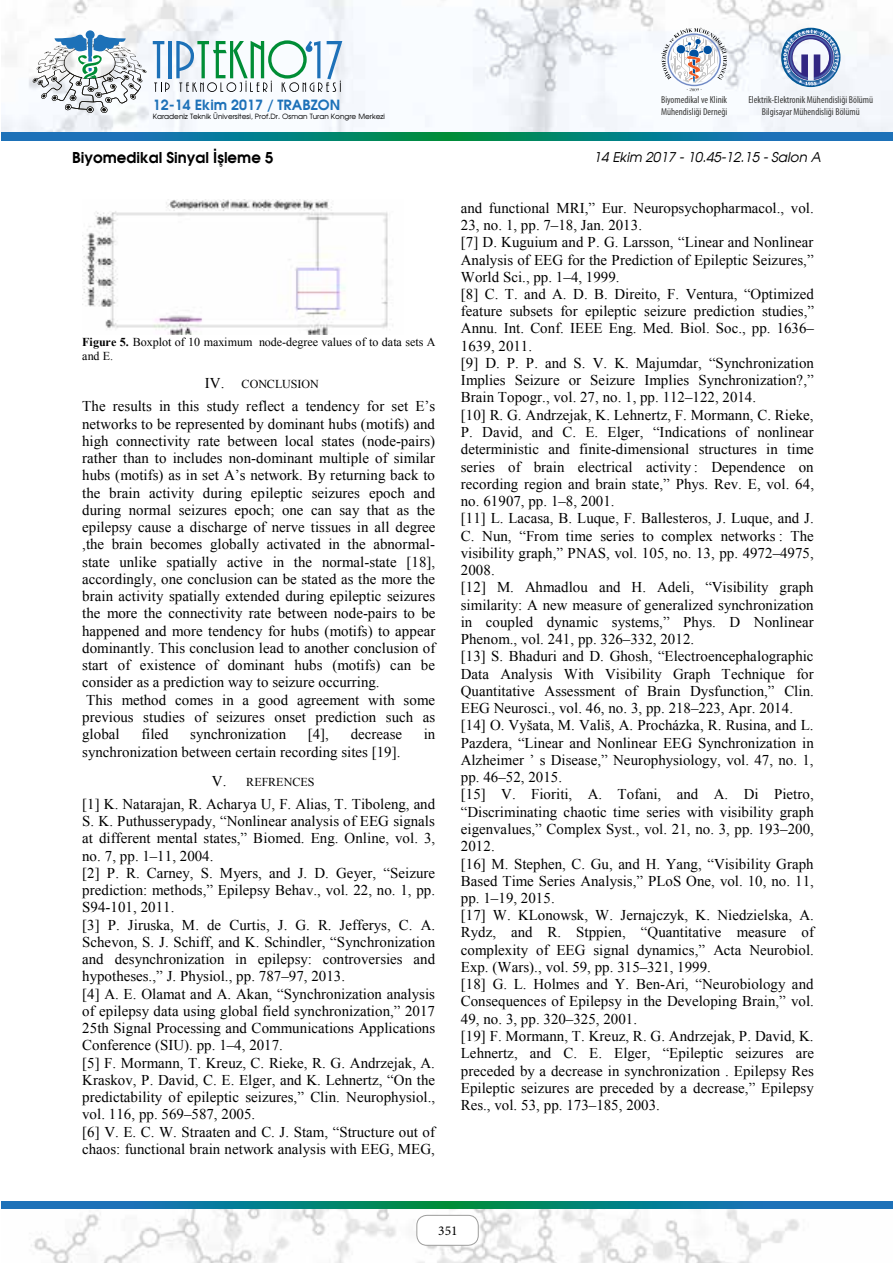
<style>
.page{position:relative;width:893px;height:1263px;background:#fff}
.page>*{position:absolute;margin:0;border:0;box-sizing:border-box;transform-origin:0 0}
.t1{font:15px/17.2px "Times New Roman";letter-spacing:.005em;color:#000}
.t2{font:700 15px "Avalon";color:#000}
.t3{font:700 14.1px "Avalon";color:#1d71b8}
.t4{font:italic 13.5px "Avalon";color:#000}
.t5{font:13.5px "Minion Pro";color:#000}
.t6{font:12px/13.8px "Times New Roman";color:#000}
.t7{font:condensed 10.05px/12.1px "Myriad Pro";color:#3c3c3b;text-align:center}
.t8{font:7.2px "Avalon Plain";color:#000}
.s1{font-weight:700}
.s2{font-size:15px}
</style>
<div class="page">
<img style="left:1px;top:0;width:892px;height:133px">
<svg style="left:153px;top:41px;width:17px;height:51px"></svg>
<hr style="left:168px;top:41px;width:4px;height:37px;background:#1d71b8">
<svg style="left:176px;top:40px;width:166px;height:52px"></svg>
<svg style="left:86px;top:30px;width:9px;height:9px"></svg>
<svg style="left:33px;top:34px;width:113px;height:79px"></svg>
<svg style="left:661px;top:28px;width:66px;height:63px"></svg>
<svg style="left:781px;top:28px;width:59px;height:59px"></svg>
<svg style="left:1px;top:133px;width:892px;height:7px;background:#0c7c8e"></svg>
<img style="left:1px;top:1208px;width:892px;height:55px">
<svg style="left:1px;top:1201px;width:892px;height:7px;background:#0c7c8e"></svg>
<div style="left:417px;top:1215px;width:61px;height:30px;background:#fff;border-radius:10px"></div>
<div style="left:417px;top:1215px;width:61px;height:30px;border:1px solid #9d9d9c;border-radius:10px"></div>
<img style="left:82px;top:199px;width:311px;height:136px">
<p class="t3" style="left:153px;top:95px;width:189px">12-14 Ekim 2017 / TRABZON</p>
<p class="t8" style="left:153px;top:112px;width:234px">Karadeniz Teknik Üniversitesi, Prof.Dr. Osman Turan Kongre Merkezi</p>
<p class="t7" style="left:661px;top:93px;width:68px;text-align:left">Biyomedikal ve Klinik<br>Mühendisliği Derneği</p>
<p class="t7" style="left:748px;top:93px;width:126px">Elektrik-Elektronik Mühendisliği Bölümü<br>Bilgisayar Mühendisliği Bölümü</p>
<p class="t2" style="left:72px;top:148px;width:203px">Biyomedikal Sinyal İşleme 5</p>
<p class="t4" style="left:594px;top:149px;width:229px">14 Ekim 2017 - 10.45-12.15 - Salon A</p>
<p class="t6" style="left:82px;top:335px;width:355px"><span class="s1">Figure 5.</span> Boxplot of 10 maximum node-degree values of to data sets A and E.</p>
<p class="t6" style="left:205px;top:377px;width:116px"><span class="s2">IV.</span> CONCLUSION</p>
<p class="t1" style="left:82px;top:397px;width:355px">The results in this study reflect a tendency for set E’s networks to be represented by dominant hubs (motifs) and high connectivity rate between local states (node-pairs) rather than to includes non-dominant multiple of similar hubs (motifs) as in set A’s network. By returning back to the brain activity during epileptic seizures epoch and during normal seizures epoch; one can say that as the epilepsy cause a discharge of nerve tissues in all degree ,the brain becomes globally activated in the abnormal&shy;state unlike spatially active in the normal-state [18], accordingly, one conclusion can be stated as the more the brain activity spatially extended during epileptic seizures the more the connectivity rate between node-pairs to be happened and more tendency for hubs (motifs) to appear dominantly. This conclusion lead to another conclusion of start of existence of dominant hubs (motifs) can be consider as a prediction way to seizure occurring.<br>This method comes in a good agreement with some previous studies of seizures onset prediction such as global</p>
<p class="t1" style="left:141px;top:725px;width:29px">filed</p>
<p class="t1" style="left:190px;top:725px;width:97px">synchronization</p>
<p class="t1" style="left:308px;top:725px;width:23px">[4],</p>
<p class="t1" style="left:351px;top:725px;width:53px">decrease</p>
<p class="t1" style="left:424px;top:725px;width:13px">in</p>
<p class="t1" style="left:82px;top:743px;width:320px">synchronization between certain recording sites [19].</p>
<p class="t6" style="left:212px;top:774px;width:104px"><span class="s2">V.</span> REFRENCES</p>
<p class="t1" style="left:82px;top:795px;width:355px">[1] K. Natarajan, R. Acharya U, F. Alias, T. Tiboleng, and S. K. Puthusserypady, “Nonlinear analysis of EEG signals at different mental states,” Biomed. Eng. Online, vol. 3, no. 7, pp. 1–11, 2004.<br>[2] P. R. Carney, S. Myers, and J. D. Geyer, “Seizure prediction: methods,” Epilepsy Behav., vol. 22, no. 1, pp.<br>S94-101, 2011.<br>[3] P. Jiruska, M. de Curtis, J. G. R. Jefferys, C. A.<br>Schevon, S. J. Schiff, and K. Schindler, “Synchronization and desynchronization in epilepsy: controversies and hypotheses.,” J. Physiol., pp. 787–97, 2013.<br>[4] A. E. Olamat and A. Akan, “Synchronization analysis of epilepsy data using global field synchronization,” 2017<br>25th Signal Processing and Communications Applications Conference (SIU). pp. 1–4, 2017.<br>[5] F. Mormann, T. Kreuz, C. Rieke, R. G. Andrzejak, A.<br>Kraskov, P. David, C. E. Elger, and K. Lehnertz, “On the predictability of epileptic seizures,” Clin. Neurophysiol., vol. 116, pp. 569–587, 2005.<br>[6] V. E. C. W. Straaten and C. J. Stam, “Structure out of chaos: functional brain network analysis with EEG, MEG,</p>
<p class="t1" style="left:461px;top:199px;width:355px">and functional MRI,” Eur. Neuropsychopharmacol., vol.<br>23, no. 1, pp. 7–18, Jan. 2013.<br>[7] D. Kuguium and P. G. Larsson, “Linear and Nonlinear Analysis of EEG for the Prediction of Epileptic Seizures,” World Sci., pp. 1–4, 1999.<br>[8] C. T. and A. D. B. Direito, F. Ventura, “Optimized feature subsets for epileptic seizure prediction studies,” Annu. Int. Conf. IEEE Eng. Med. Biol. Soc., pp. 1636– 1639, 2011.<br>[9] D. P. P. and S. V. K. Majumdar, “Synchronization Implies Seizure or Seizure Implies Synchronization?,” Brain Topogr., vol. 27, no. 1, pp. 112–122, 2014.<br>[10] R. G. Andrzejak, K. Lehnertz, F. Mormann, C. Rieke, P. David, and C. E. Elger, “Indications of nonlinear deterministic and finite-dimensional structures in time series of brain electrical activity : Dependence on recording region and brain state,” Phys. Rev. E, vol. 64, no. 61907, pp. 1–8, 2001.<br>[11] L. Lacasa, B. Luque, F. Ballesteros, J. Luque, and J.<br>C. Nun, “From time series to complex networks : The visibility graph,” PNAS, vol. 105, no. 13, pp. 4972–4975, 2008.<br>[12] M. Ahmadlou and H. Adeli, “Visibility graph similarity: A new measure of generalized synchronization in coupled dynamic systems,” Phys. D Nonlinear Phenom., vol. 241, pp. 326–332, 2012.<br>[13] S. Bhaduri and D. Ghosh, “Electroencephalographic Data Analysis With Visibility Graph Technique for Quantitative Assessment of Brain Dysfunction,” Clin.<br>EEG Neurosci., vol. 46, no. 3, pp. 218–223, Apr. 2014. [14] O. Vyšata, M. Vališ, A. Procházka, R. Rusina, and L.<br>Pazdera, “Linear and Nonlinear EEG Synchronization in Alzheimer ’ s Disease,” Neurophysiology, vol. 47, no. 1, pp. 46–52, 2015.<br>[15] V. Fioriti, A. Tofani, and A. Di Pietro, “Discriminating chaotic time series with visibility graph eigenvalues,” Complex Syst., vol. 21, no. 3, pp. 193–200, 2012.<br>[16] M. Stephen, C. Gu, and H. Yang, “Visibility Graph Based Time Series Analysis,” PLoS One, vol. 10, no. 11, pp. 1–19, 2015.<br>[17] W. KLonowsk, W. Jernajczyk, K. Niedzielska, A.<br>Rydz, and R. Stppien, “Quantitative measure of complexity of EEG signal dynamics,” Acta Neurobiol.<br>Exp. (Wars)., vol. 59, pp. 315–321, 1999.<br>[18] G. L. Holmes and Y. Ben-Ari, “Neurobiology and Consequences of Epilepsy in the Developing Brain,” vol.<br>49, no. 3, pp. 320–325, 2001.<br>[19] F. Mormann, T. Kreuz, R. G. Andrzejak, P. David, K.<br>Lehnertz, and C. E. Elger, “Epileptic seizures are preceded by a decrease in synchronization . Epilepsy Res Epileptic seizures are preceded by a decrease,” Epilepsy Res., vol. 53, pp. 173–185, 2003.</p>
<p class="t5" style="left:438px;top:1222px;width:21px">351</p>
</div>
